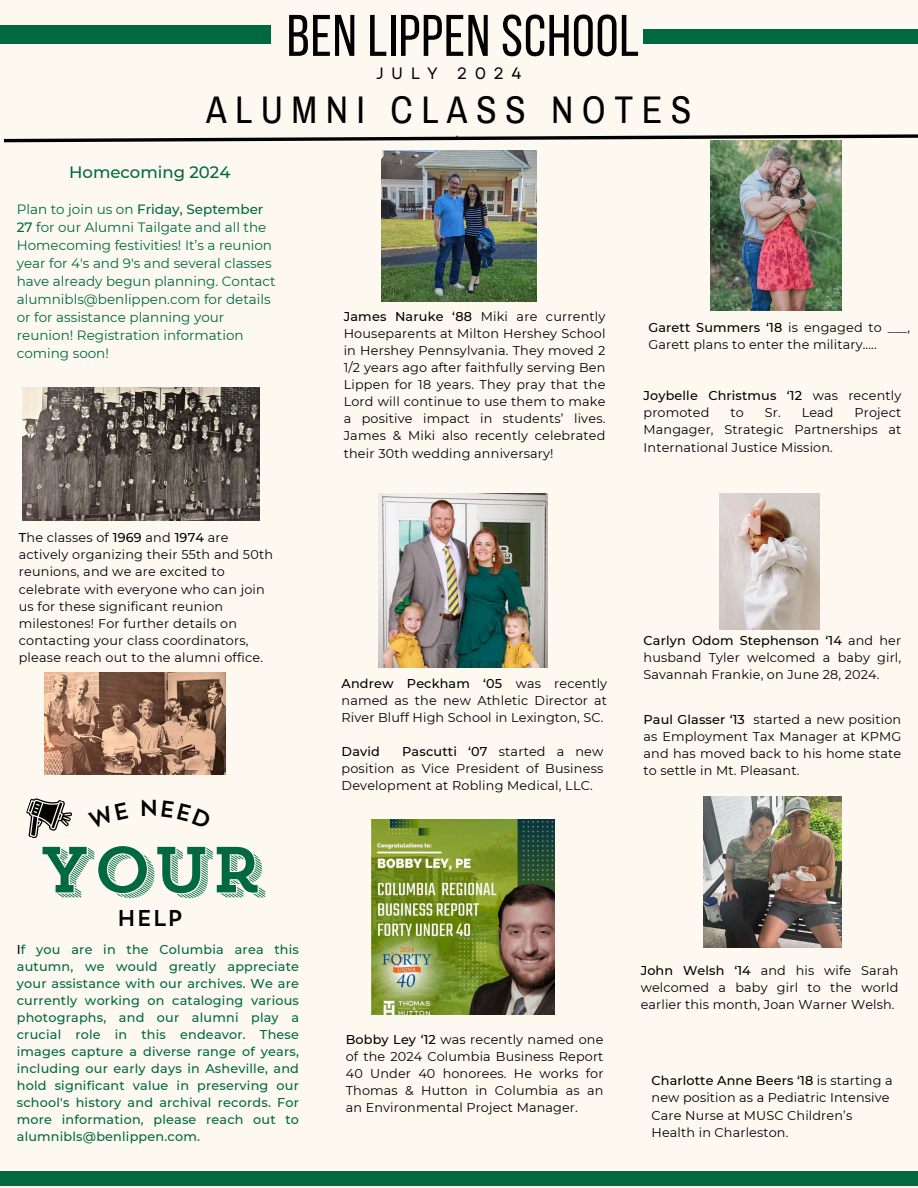
<style>
.page{position:relative;width:918px;height:1188px;background:#fdf9f0}
.page>*{position:absolute;margin:0;border:0;box-sizing:border-box;transform-origin:0 0}
.t1{font:64.8px "Trend Slab Four";color:#00693e}
.t2{font:58.5px "Bebas Neue";letter-spacing:.015em;color:#000}
.t3{font:37.65px "Archivo Narrow";letter-spacing:.225em;color:#000}
.t4{font:22.95px "Trend Sans One";color:#000}
.t5{font:22.8px "Trend Sans One";color:#000}
.t6{font:500 16.5px "Montserrat";color:#00693e}
.t7{font:16.5px "Garet";letter-spacing:.45em;color:#000}
.t8{font:13.5px/18px "Montserrat";color:#00693e}
.t9{font:12.75px/17.1px "Montserrat";letter-spacing:.01em;color:#000;text-align:justify}
.t10{font:500 12.75px/17.1px "Montserrat";letter-spacing:.015em;color:#00693e;text-align:justify}
.t11{font:500 12.75px/17.1px "Montserrat";letter-spacing:.01em;color:#000}
.s1{font-weight:500}
.s2{color:#000}
.s3{font-weight:400}
</style>
<div class="page">
<div style="left:644px;top:29px;width:274px;height:15px;background:#00693e"></div>
<svg style="left:4px;top:134px;width:914px;height:10px"></svg>
<div style="left:0;top:26px;width:270px;height:18px;background:#00693e"></div>
<div style="left:0;top:1171px;width:918px;height:15px;background:#00693e"></div>
<img style="left:371px;top:819px;width:184px;height:196px">
<img style="left:381px;top:151px;width:155px;height:151px">
<img style="left:711px;top:141px;width:130px;height:170px">
<img style="left:719px;top:493px;width:101px;height:137px">
<img style="left:703px;top:797px;width:139px;height:150px">
<img style="left:44px;top:673px;width:182px;height:102px">
<img style="left:23px;top:388px;width:236px;height:132px">
<svg style="left:26px;top:798px;width:46px;height:40px"></svg>
<img style="left:379px;top:493px;width:169px;height:175px">
<h2 class="t2" style="left:287px;top:12px;width:354px">BEN LIPPEN SCHOOL</h2>
<p class="t7" style="left:376px;top:62px;width:147px">JULY 2024</p>
<p class="t3" style="left:206px;top:90px;width:487px">ALUMNI CLASS NOTES</p>
<p class="t6" style="left:69px;top:162px;width:163px">Homecoming 2024</p>
<p class="t8" style="left:17px;top:200px;width:260px">Plan to join us on <span class="s1">Friday, September 27</span> for our Alumni Tailgate and all the Homecoming festivities! It’s a reunion year for 4's and 9's and several classes have already begun planning. Contact alumnibls@benlippen.com for details or for assistance planning your reunion! Registration information coming soon!</p>
<h3 class="t9" style="left:19px;top:529px;width:256px;text-align:left"><span class="s1">T</span>he classes of <span class="s1">1969</span> and <span class="s1">1974</span> are actively organizing their 55th and 50th reunions, and we are excited to celebrate with everyone who can join us for these significant reunion milestones! For further details on contacting your class coordinators, please reach out to the alumni office.</h3>
<p class="t4" style="left:139px;top:799px;width:22px">n</p>
<p class="t1" style="left:36px;top:844px;width:229px">YOUR</p>
<h5 class="t5" style="left:116px;top:909px;width:68px">help</h5>
<p class="t10" style="left:17px;top:941px;width:284px"><span class="s2">I</span>f you are in the Columbia area this autumn, we would greatly appreciate your assistance with our archives. We are currently working on cataloging various photographs, and our alumni play a crucial role in this endeavor. These images capture a diverse range of years, including our early days in Asheville, and hold significant value in preserving our school's history and archival records. For more information, please reach out to alumnibls@benlippen.com.</p>
<p class="t9" style="left:456px;top:124px;width:4px">.</p>
<p class="t9" style="left:344px;top:308px;width:263px"><span class="s1">James Naruke ‘88</span> Miki are currently Houseparents at Milton Hershey School in Hershey Pennsylvania. They moved 2<br>1/2 years ago after faithfully serving Ben Lippen for 18 years. They pray that the Lord will continue to use them to make a positive impact in students’ lives.<br>James &amp; Miki also recently celebrated their 30th wedding anniversary!</p>
<p class="t9" style="left:648px;top:318px;width:263px"><span class="s1">Garett Summers ‘18</span> is engaged to ___,<br>Garett plans to enter the military.....</p>
<p class="t11" style="left:644px;top:387px;width:259px">Joybelle Christmus ‘12 <span class="s3">was recently promoted</span></p>
<p class="t9" style="left:644px;top:404px;width:259px;text-indent:211px">Project Mangager, Strategic Partnerships at International Justice Mission.</p>
<p class="t9" style="left:730px;top:404px;width:15px">to</p>
<p class="t9" style="left:765px;top:404px;width:70px">Sr. Lead</p>
<p class="t9" style="left:342px;top:674px;width:267px"><span class="s1">Andrew Peckham ‘05</span> was recently named as the new Athletic Director at River Bluff High School in Lexington, SC.</p>
<p class="t9" style="left:342px;top:742px;width:263px;text-indent:61px"><span class="s1">Pascutti ‘07</span> started a new position as Vice President of Business Development at Robling Medical, LLC.</p>
<p class="t11" style="left:342px;top:742px;width:40px">David</p>
<p class="t9" style="left:644px;top:632px;width:259px"><span class="s1">Carlyn Odom Stephenson ‘14</span> and her husband Tyler welcomed a baby girl, Savannah Frankie, on June 28, 2024.</p>
<p class="t9" style="left:644px;top:711px;width:259px"><span class="s1">Paul Glasser ‘13</span> started a new position as Employment Tax Manager at KPMG and has moved back to his home state to settle in Mt. Pleasant.</p>
<p class="t9" style="left:346px;top:1031px;width:259px"><span class="s1">Bobby Ley ‘12</span> was recently named one of the 2024 Columbia Business Report 40 Under 40 honorees. He works for Thomas &amp; Hutton in Columbia as an an Environmental Project Manager.</p>
<p class="t9" style="left:641px;top:962px;width:259px"><span class="s1">John Welsh ‘14</span> and his wife Sarah welcomed a baby girl to the world earlier this month, Joan Warner Welsh.</p>
<p class="t9" style="left:652px;top:1072px;width:243px;text-align:left"><span class="s1">Charlotte Anne Beers ‘18</span> is starting a new position as a Pediatric Intensive<br>Care Nurse at MUSC Children’s<br>Health in Charleston.</p>
</div>
